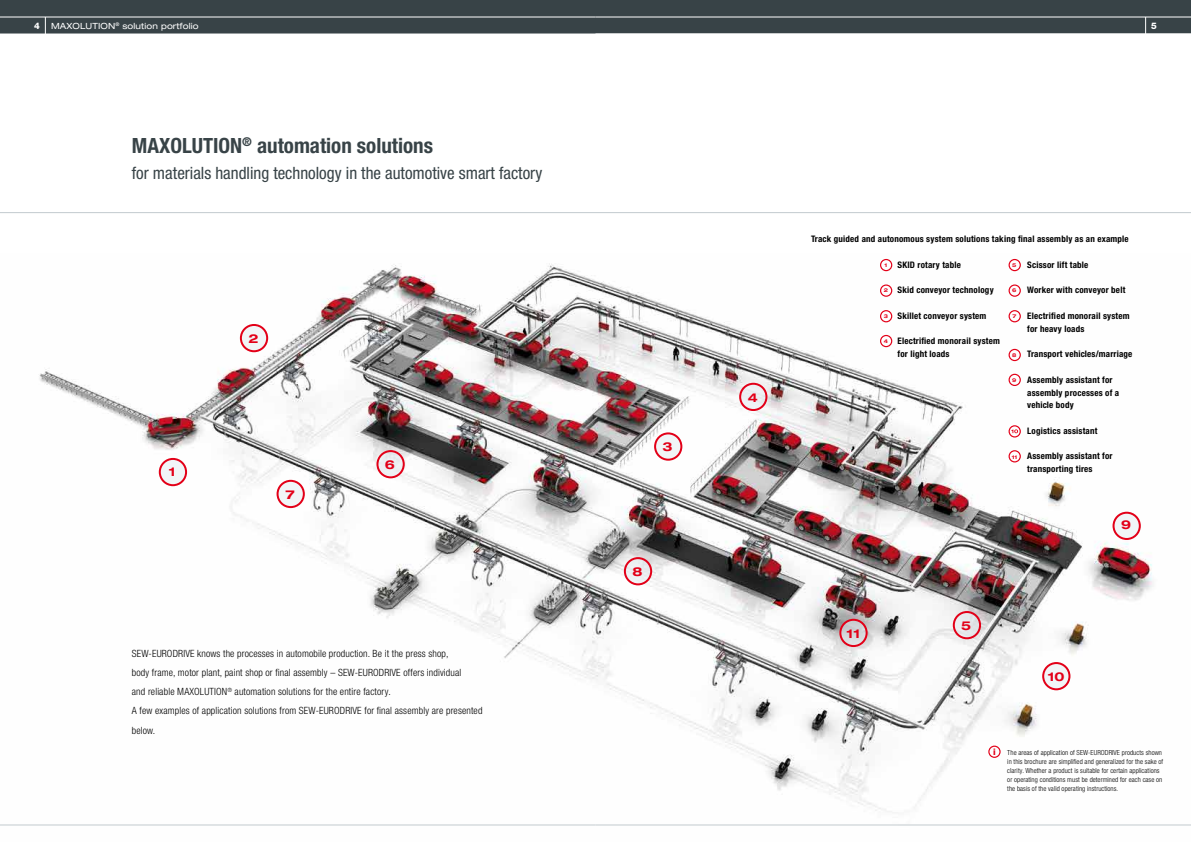
<style>
.page{position:relative;width:1191px;height:842px;background:#fff}
.page>*{position:absolute;margin:0;border:0;box-sizing:border-box;transform-origin:0 0}
.t1{font:700 condensed 21px "Helvetica Neue LT Pro";color:#384347}
.t2{font:condensed 17px "Helvetica Neue LT Pro";color:#384347}
.t3{font:700 expanded 12.3px "Helvetica Neue LT Pro";color:#e30018}
.t4{font:300 condensed 10px/19.1px "Helvetica Neue LT Pro";letter-spacing:.015em;color:#000}
.t5{font:700 condensed 9px/12.8px "Helvetica Neue LT Pro";letter-spacing:.02em;color:#000}
.t6{font:800 9px "Helvetica Neue LT Pro";color:#fff}
.t7{font:800 9px "Helvetica Neue LT Pro";color:#e30018}
.t8{font:expanded 8.5px "Helvetica Neue LT Pro";letter-spacing:.015em;color:#fff}
.t9{font:300 condensed 7px/9px "Helvetica Neue LT Pro";letter-spacing:.01em;color:#000}
.t10{font:700 expanded 5.2px "Helvetica Neue LT Pro";color:#e30018}
</style>
<div class="page">
<div style="left:0;top:0;width:1191px;height:34px;background:#384347"></div>
<hr style="left:0;top:17px;width:595px;height:1px;background:#fff">
<svg style="left:1145px;top:18px;width:1px;height:16px"></svg>
<svg style="left:45px;top:17px;width:1px;height:17px"></svg>
<hr style="left:595px;top:17px;width:596px;height:1px;background:#fff">
<img style="left:0;top:258px;width:1191px;height:567px">
<div style="left:625px;top:558px;width:26px;height:26px;background:#e5ecf1;border-radius:50%"></div>
<div style="left:624px;top:557px;width:28px;height:28px;border:2px solid #e30018;border-radius:50%"></div>
<svg style="left:277px;top:481px;width:27px;height:26px"></svg>
<div style="left:276px;top:480px;width:29px;height:28px;border:2px solid #e30018;border-radius:50%"></div>
<svg style="left:241px;top:325px;width:26px;height:26px"></svg>
<div style="left:240px;top:324px;width:28px;height:28px;border:2px solid #e30018;border-radius:50%"></div>
<svg style="left:160px;top:459px;width:26px;height:26px"></svg>
<div style="left:159px;top:458px;width:28px;height:28px;border:2px solid #e30018;border-radius:50%"></div>
<div style="left:377px;top:451px;width:27px;height:26px;background:#e5ecf1;border-radius:50%"></div>
<div style="left:376px;top:450px;width:29px;height:28px;border:2px solid #e30018;border-radius:50%"></div>
<svg style="left:740px;top:384px;width:26px;height:26px"></svg>
<div style="left:739px;top:383px;width:28px;height:28px;border:2px solid #e30018;border-radius:50%"></div>
<svg style="left:655px;top:433px;width:26px;height:27px"></svg>
<div style="left:654px;top:432px;width:28px;height:29px;border:2px solid #e30018;border-radius:50%"></div>
<div style="left:953px;top:612px;width:27px;height:26px;background:#e5ecf1;border-radius:50%"></div>
<div style="left:952px;top:611px;width:29px;height:28px;border:2px solid #e30018;border-radius:50%"></div>
<svg style="left:840px;top:620px;width:26px;height:26px"></svg>
<div style="left:839px;top:619px;width:28px;height:28px;border:2px solid #e30018;border-radius:50%"></div>
<svg style="left:1043px;top:663px;width:26px;height:26px"></svg>
<div style="left:1042px;top:662px;width:28px;height:28px;border:2px solid #e30018;border-radius:50%"></div>
<svg style="left:1113px;top:513px;width:26px;height:26px"></svg>
<div style="left:1112px;top:512px;width:28px;height:28px;border:2px solid #e30018;border-radius:50%"></div>
<div style="left:988px;top:746px;width:12px;height:12px;border:1px solid #e30018;border-radius:50%"></div>
<hr style="left:0;top:825px;width:595px;height:1px;background:#c2cacf">
<hr style="left:595px;top:825px;width:596px;height:1px;background:#c2cacf">
<hr style="left:0;top:212px;width:1191px;height:1px;background:#c2cacf">
<div style="left:880px;top:259px;width:11px;height:12px;background:#fff;border-radius:50%"></div>
<div style="left:880px;top:259px;width:12px;height:12px;border:1px solid #e30018;border-radius:50%"></div>
<div style="left:880px;top:285px;width:11px;height:11px;background:#fff;border-radius:50%"></div>
<div style="left:880px;top:284px;width:12px;height:13px;border:1px solid #e30018;border-radius:50%"></div>
<div style="left:880px;top:311px;width:11px;height:11px;background:#fff;border-radius:50%"></div>
<div style="left:880px;top:310px;width:12px;height:12px;border:1px solid #e30018;border-radius:50%"></div>
<div style="left:880px;top:335px;width:11px;height:12px;background:#fff;border-radius:50%"></div>
<div style="left:880px;top:335px;width:12px;height:12px;border:1px solid #e30018;border-radius:50%"></div>
<div style="left:1009px;top:259px;width:11px;height:12px;background:#fff;border-radius:50%"></div>
<div style="left:1008px;top:259px;width:12px;height:12px;border:1px solid #e30018;border-radius:50%"></div>
<svg style="left:1009px;top:285px;width:11px;height:11px"></svg>
<div style="left:1008px;top:284px;width:12px;height:13px;border:1px solid #e30018;border-radius:50%"></div>
<div style="left:1009px;top:311px;width:11px;height:11px;background:#fff;border-radius:50%"></div>
<div style="left:1008px;top:310px;width:12px;height:12px;border:1px solid #e30018;border-radius:50%"></div>
<div style="left:1009px;top:451px;width:11px;height:11px;background:#fff;border-radius:50%"></div>
<div style="left:1008px;top:450px;width:12px;height:12px;border:1px solid #e30018;border-radius:50%"></div>
<div style="left:1009px;top:374px;width:11px;height:11px;background:#fff;border-radius:50%"></div>
<div style="left:1008px;top:374px;width:12px;height:12px;border:1px solid #e30018;border-radius:50%"></div>
<div style="left:1009px;top:349px;width:11px;height:11px;background:#fff;border-radius:50%"></div>
<div style="left:1008px;top:349px;width:12px;height:12px;border:1px solid #e30018;border-radius:50%"></div>
<svg style="left:1009px;top:426px;width:11px;height:11px"></svg>
<div style="left:1008px;top:425px;width:12px;height:12px;border:1px solid #e30018;border-radius:50%"></div>
<svg style="left:1011px;top:429px;width:7px;height:4px"></svg>
<p class="t8" style="left:51px;top:20px;width:149px">MAXOLUTION<sup>®</sup> solution portfolio</p>
<p class="t6" style="left:34px;top:20px;width:7px">4</p>
<p class="t6" style="left:1151px;top:20px;width:7px">5</p>
<h1 class="t1" style="left:132px;top:133px;width:303px">MAXOLUTION<sup>®</sup> automation solutions</h1>
<h2 class="t2" style="left:132px;top:163px;width:412px">for materials handling technology in the automotive smart factory</h2>
<h3 class="t3" style="left:169px;top:463px;width:8px">1</h3>
<h3 class="t3" style="left:248px;top:330px;width:12px">2</h3>
<h3 class="t3" style="left:285px;top:486px;width:11px">7</h3>
<h3 class="t3" style="left:385px;top:456px;width:12px">6</h3>
<p class="t4" style="left:132px;top:644px;width:352px">SEW-EURODRIVE knows the processes in automobile production. Be it the press shop,<br>body frame, motor plant, paint shop or final assembly – SEW-EURODRIVE offers individual<br>and reliable MAXOLUTION<sup>®</sup> automation solutions for the entire factory.<br>A few examples of application solutions from SEW-EURODRIVE for final assembly are presented below.</p>
<h3 class="t3" style="left:662px;top:439px;width:12px">3</h3>
<h3 class="t3" style="left:632px;top:563px;width:12px">8</h3>
<h3 class="t3" style="left:747px;top:389px;width:12px">4</h3>
<p class="t5" style="left:811px;top:233px;width:319px">Track guided and autonomous system solutions taking final assembly as an example</p>
<p class="t10" style="left:884px;top:262px;width:4px">1</p>
<p class="t10" style="left:883px;top:287px;width:6px">2</p>
<p class="t10" style="left:883px;top:313px;width:6px">3</p>
<p class="t10" style="left:883px;top:337px;width:6px">4</p>
<p class="t5" style="left:897px;top:258px;width:65px">SKID rotary table</p>
<p class="t5" style="left:897px;top:284px;width:98px">Skid conveyor technology</p>
<p class="t5" style="left:897px;top:309px;width:90px">Skillet conveyor system</p>
<p class="t5" style="left:897px;top:335px;width:104px">Electrified monorail system for light loads</p>
<p class="t10" style="left:1012px;top:262px;width:6px">5</p>
<p class="t10" style="left:1012px;top:287px;width:6px">6</p>
<p class="t10" style="left:1012px;top:313px;width:5px">7</p>
<p class="t10" style="left:1012px;top:351px;width:6px">8</p>
<p class="t10" style="left:1012px;top:376px;width:6px">9</p>
<p class="t10" style="left:1011px;top:453px;width:7px">11</p>
<p class="t5" style="left:1027px;top:258px;width:63px">Scissor lift table</p>
<p class="t5" style="left:1027px;top:284px;width:100px">Worker with conveyor belt</p>
<p class="t5" style="left:1027px;top:309px;width:104px">Electrified monorail system for heavy loads</p>
<p class="t5" style="left:1027px;top:348px;width:107px">Transport vehicles/marriage</p>
<p class="t5" style="left:1027px;top:373px;width:94px">Assembly assistant for assembly processes of a vehicle body</p>
<p class="t5" style="left:1027px;top:424px;width:72px">Logistics assistant</p>
<p class="t5" style="left:1027px;top:450px;width:87px">Assembly assistant for transporting tires</p>
<h3 class="t3" style="left:1121px;top:517px;width:12px">9</h3>
<h3 class="t3" style="left:846px;top:625px;width:15px">11</h3>
<h3 class="t3" style="left:961px;top:617px;width:12px">5</h3>
<h3 class="t3" style="left:1047px;top:668px;width:18px">10</h3>
<p class="t7" style="left:993px;top:746px;width:4px">i</p>
<p class="t9" style="left:1007px;top:748px;width:157px">The areas of application of SEW-EURODRIVE products shown in this brochure are simplified and generalized for the sake of clarity. Whether a product is suitable for certain applications or operating conditions must be determined for each case on the basis of the valid operating instructions.</p>
</div>
